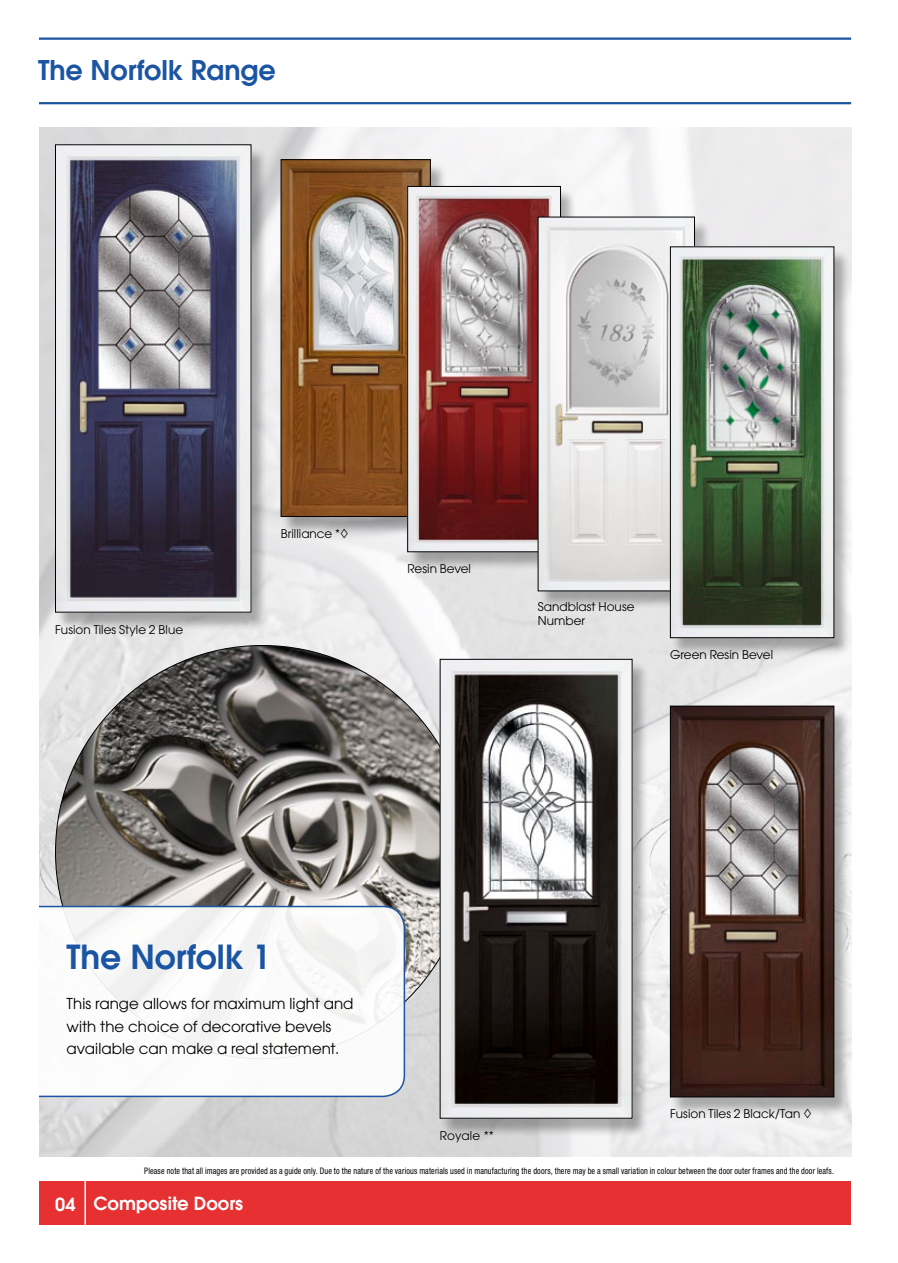
<style>
.page{position:relative;width:898px;height:1263px;background:#fff}
.page>*{position:absolute;margin:0;border:0;box-sizing:border-box;transform-origin:0 0}
.t1{font:600 33px "Avant Garde";letter-spacing:-.005em;color:#1a54a2}
.t2{font:600 27px "Avant Garde";letter-spacing:-.005em;color:#1a54a2}
.t3{font:600 18px "Avant Garde";color:#fff}
.t4{font:15px/22.5px "Avant Garde";color:#000}
.t5{font:12px/14.4px "Avant Garde";letter-spacing:.005em;color:#000}
.t6{font:condensed 9px "Helvetica Neue";letter-spacing:.02em;color:#000;scale:.9 1}
.s1{font-family:"Goudy Old Style T";font-weight:700;font-size:13.5px}
</style>
<div class="page">
<img style="left:39px;top:128px;width:811px;height:1029px">
<img style="left:55px;top:645px;width:414px;height:414px;border-radius:207px">
<div style="left:56px;top:147px;width:212px;height:484px;background:#000;opacity:.3"></div>
<img style="left:57px;top:147px;width:192px;height:463px">
<div style="left:55px;top:145px;width:196px;height:467px;border:1px solid #000"></div>
<div style="left:440px;top:661px;width:208px;height:476px;background:#000;opacity:.3"></div>
<img style="left:442px;top:661px;width:188px;height:455px">
<div style="left:670px;top:708px;width:180px;height:408px;background:#000;opacity:.3"></div>
<img style="left:672px;top:708px;width:159px;height:387px">
<div style="left:670px;top:706px;width:163px;height:391px;border:1px solid #000"></div>
<div style="left:281px;top:162px;width:166px;height:373px;background:#000;opacity:.3"></div>
<img style="left:283px;top:161px;width:145px;height:354px">
<div style="left:281px;top:159px;width:149px;height:358px;border:1px solid #000"></div>
<div style="left:407px;top:188px;width:170px;height:383px;background:#000;opacity:.3"></div>
<img style="left:409px;top:188px;width:149px;height:362px">
<div style="left:407px;top:186px;width:153px;height:366px;border:1px solid #000"></div>
<div style="left:538px;top:219px;width:173px;height:391px;background:#000;opacity:.3"></div>
<img style="left:539px;top:219px;width:153px;height:370px">
<div style="left:670px;top:249px;width:180px;height:408px;background:#000;opacity:.3"></div>
<img style="left:672px;top:249px;width:159px;height:387px">
<div style="left:670px;top:247px;width:163px;height:391px;border:1px solid #000"></div>
<hr style="left:38px;top:38px;width:812px;height:2px;background:#1a54a2">
<hr style="left:38px;top:102px;width:812px;height:2px;background:#1a54a2">
<div style="left:38px;top:1181px;width:812px;height:44px;background:#e73031"></div>
<hr style="left:84px;top:1181px;width:2px;height:44px;background:#fff">
<svg style="left:39px;top:906px;width:366px;height:191px"></svg>
<h2 class="t2" style="left:38px;top:53px;width:239px">The Norfolk Range</h2>
<h3 class="t5" style="left:55px;top:622px;width:129px">Fusion Tiles Style 2 Blue</h3>
<h3 class="t5" style="left:281px;top:526px;width:70px">Brilliance *<span class="s1">◊</span></h3>
<h3 class="t5" style="left:407px;top:562px;width:65px">Resin Bevel</h3>
<h3 class="t5" style="left:537px;top:599px;width:98px">Sandblast House<br>Number</h3>
<h3 class="t5" style="left:670px;top:647px;width:104px">Green Resin Bevel</h3>
<h1 class="t1" style="left:67px;top:936px;width:206px">The Norfolk 1</h1>
<h3 class="t4" style="left:67px;top:992px;width:288px">This range allows for maximum light and with the choice of decorative bevels available can make a real statement.</h3>
<h3 class="t5" style="left:440px;top:1128px;width:56px">Royale **</h3>
<h3 class="t5" style="left:670px;top:1107px;width:143px">Fusion Tiles 2 Black/Tan <span class="s1">◊</span></h3>
<h3 class="t3" style="left:55px;top:1193px;width:22px">04</h3>
<p class="t6" style="left:144px;top:1165px;width:767px">Please note that all images are provided as a guide only. Due to the nature of the various materials used in manufacturing the doors, there may be a small variation in colour between the door outer frames and the door leafs.</p>
<h3 class="t3" style="left:93px;top:1192px;width:151px">Composite Doors</h3>
</div>
